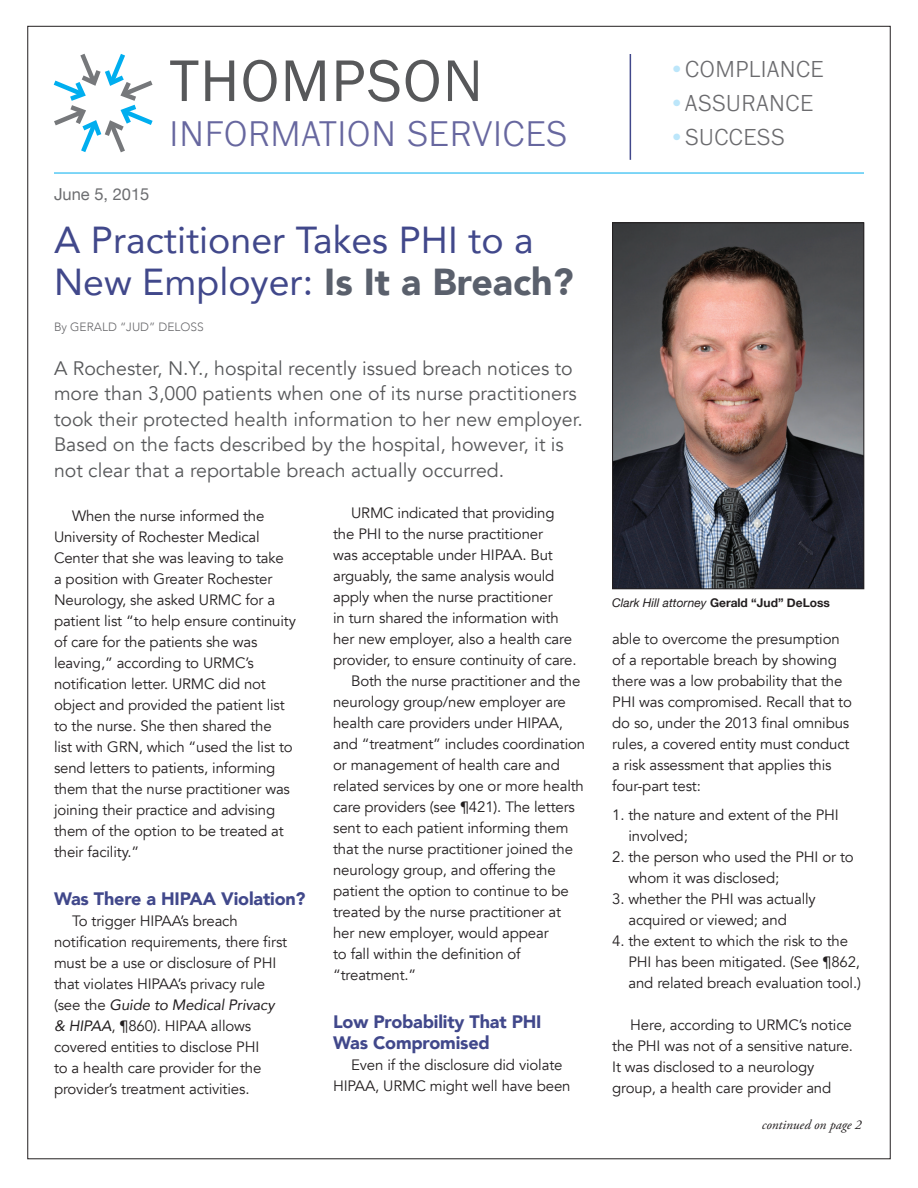
<style>
.page{position:relative;width:918px;height:1188px;background:#fff}
.page>*{position:absolute;margin:0;border:0;box-sizing:border-box;transform-origin:0 0}
.t1{font:60.75px "Franklin Gothic URW Boo";letter-spacing:.025em;color:#57585a}
.t2{font:37.5px/42px "Avenir";color:#41488b}
.t3{font:300 37.2px "Franklin Gothic URW";letter-spacing:.025em;color:#67679f}
.t4{font:300 24px "Franklin Gothic URW";letter-spacing:.025em;color:#6b6b6e}
.t5{font:19.5px/25.5px "Avenir";color:#57585a}
.t6{font:900 18px/21px "Avenir";letter-spacing:-.01em;color:#41488b}
.t7{font:16.5px "Helvetica Neue";color:#6c6d70}
.t8{font:15px/21px "Avenir";letter-spacing:-.01em;color:#231f20}
.t9{font:italic 13.5px "Adobe Garamond Pro";color:#231f20}
.t10{font:italic 12px "Helvetica Neue";color:#231f20}
.t11{font:300 12px "Avenir";color:#67676a}
.s1{font-weight:900;color:#5a606c}
.s2{font-style:italic}
.s3{color:#bce6fa}
.s4{font-weight:700;font-style:normal}
</style>
<div class="page">
<img style="left:614px;top:224px;width:248px;height:363px">
<div style="left:612px;top:222px;width:252px;height:367px;border:1px solid #231f20"></div>
<hr style="left:54px;top:173px;width:810px;height:1px;background:#00aeef">
<svg style="left:53px;top:53px;width:100px;height:100px"></svg>
<hr style="left:630px;top:54px;width:1px;height:106px;background:#41488b">
<p class="t7" style="left:54px;top:182px;width:97px">June 5, 2015</p>
<h1 class="t1" style="left:170px;top:43px;width:315px">THOMPSON</h1>
<h3 class="t3" style="left:170px;top:110px;width:398px">INFORMATION SERVICES</h3>
<h2 class="t2" style="left:54px;top:218px;width:521px">A Practitioner Takes PHI to a<br>New Employer: <span class="s1">Is It a Breach?</span></h2>
<p class="t11" style="left:54px;top:320px;width:151px">By GERALD “JUD” DELOSS</p>
<p class="t5" style="left:54px;top:356px;width:530px">A Rochester, N.Y., hospital recently issued breach notices to more than 3,000 patients when one of its nurse practitioners took their protected health information to her new employer.<br>Based on the facts described by the hospital, however, it is not clear that a reportable breach actually occurred.</p>
<p class="t8" style="left:54px;top:506px;width:244px;text-indent:18px">When the nurse informed the<br>University of Rochester Medical<br>Center that she was leaving to take<br>a position with Greater Rochester<br>Neurology, she asked URMC for a patient list “to help ensure continuity of care for the patients she was leaving,” according to URMC’s notification letter. URMC did not object and provided the patient list to the nurse. She then shared the<br>list with GRN, which “used the list to send letters to patients, informing them that the nurse practitioner was joining their practice and advising them of the option to be treated at their facility.”</p>
<p class="t6" style="left:54px;top:888px;width:253px">Was There a HIPAA Violation?</p>
<p class="t8" style="left:54px;top:911px;width:235px;text-indent:18px">To trigger HIPAA’s breach notification requirements, there first must be a use or disclosure of PHI that violates HIPAA’s privacy rule (see the <span class="s2">Guide to Medical Privacy &amp; HIPAA</span>, ¶860). HIPAA allows covered entities to disclose PHI<br>to a health care provider for the provider’s treatment activities.</p>
<p class="t8" style="left:351px;top:503px;width:205px">URMC indicated that providing</p>
<p class="t8" style="left:333px;top:524px;width:211px">the PHI to the nurse practitioner</p>
<p class="t8" style="left:333px;top:545px;width:221px">was acceptable under HIPAA. But</p>
<p class="t8" style="left:333px;top:566px;width:223px">arguably, the same analysis would</p>
<p class="t8" style="left:333px;top:587px;width:221px">apply when the nurse practitioner</p>
<p class="t8" style="left:333px;top:608px;width:227px">in turn shared the information with</p>
<p class="t8" style="left:333px;top:629px;width:240px">her new employer, also a health care</p>
<p class="t8" style="left:333px;top:650px;width:245px">provider, to ensure continuity of care.</p>
<p class="t8" style="left:351px;top:671px;width:231px">Both the nurse practitioner and the</p>
<p class="t8" style="left:333px;top:692px;width:234px">neurology group/new employer are</p>
<p class="t8" style="left:333px;top:713px;width:231px">health care providers under HIPAA,</p>
<p class="t8" style="left:333px;top:734px;width:254px">and “treatment” includes coordination</p>
<p class="t8" style="left:333px;top:755px;width:228px">or management of health care and</p>
<p class="t8" style="left:333px;top:776px;width:252px">related services by one or more health</p>
<p class="t8" style="left:333px;top:797px;width:243px">care providers (see ¶421). The letters</p>
<p class="t8" style="left:333px;top:818px;width:237px">sent to each patient informing them</p>
<p class="t8" style="left:333px;top:839px;width:241px">that the nurse practitioner joined the</p>
<p class="t8" style="left:333px;top:860px;width:224px">neurology group, and offering the</p>
<p class="t8" style="left:333px;top:881px;width:237px">patient the option to continue to be</p>
<p class="t8" style="left:333px;top:902px;width:229px">treated by the nurse practitioner at</p>
<p class="t8" style="left:333px;top:923px;width:217px">her new employer, would appear</p>
<p class="t8" style="left:333px;top:944px;width:189px">to fall within the definition of</p>
<p class="t8" style="left:333px;top:965px;width:85px">“treatment.”</p>
<p class="t6" style="left:333px;top:1011px;width:210px">Low Probability That PHI<br>Was Compromised</p>
<p class="t8" style="left:333px;top:1055px;width:239px;text-indent:18px">Even if the disclosure did violate<br>HIPAA, URMC might well have been</p>
<h3 class="t4" style="left:669px;top:54px;width:157px"><span class="s3">•</span>COMPLIANCE</h3>
<h3 class="t4" style="left:669px;top:88px;width:146px"><span class="s3">•</span>ASSURANCE</h3>
<h3 class="t4" style="left:669px;top:123px;width:117px"><span class="s3">•</span>SUCCESS</h3>
<p class="t10" style="left:612px;top:595px;width:219px">Clark Hill attorney <span class="s4">Gerald “Jud” DeLoss</span></p>
<p class="t8" style="left:612px;top:629px;width:241px">able to overcome the presumption of a reportable breach by showing there was a low probability that the<br>PHI was compromised. Recall that to do so, under the 2013 final omnibus rules, a covered entity must conduct a risk assessment that applies this four-part test:</p>
<p class="t8" style="left:628px;top:804px;width:212px;text-indent:-16px">1. the nature and extent of the PHI involved;</p>
<p class="t8" style="left:628px;top:846px;width:227px;text-indent:-16px">2. the person who used the PHI or to whom it was disclosed;</p>
<p class="t8" style="left:628px;top:888px;width:189px;text-indent:-16px">3. whether the PHI was actually acquired or viewed; and</p>
<p class="t8" style="left:628px;top:930px;width:234px;text-indent:-16px">4. the extent to which the risk to the<br>PHI has been mitigated. (See ¶862, and related breach evaluation tool.)</p>
<p class="t8" style="left:612px;top:1014px;width:242px;text-indent:18px">Here, according to URMC’s notice the PHI was not of a sensitive nature.<br>It was disclosed to a neurology group, a health care provider and</p>
<p class="t9" style="left:762px;top:1116px;width:101px">continued on page 2</p>
</div>
